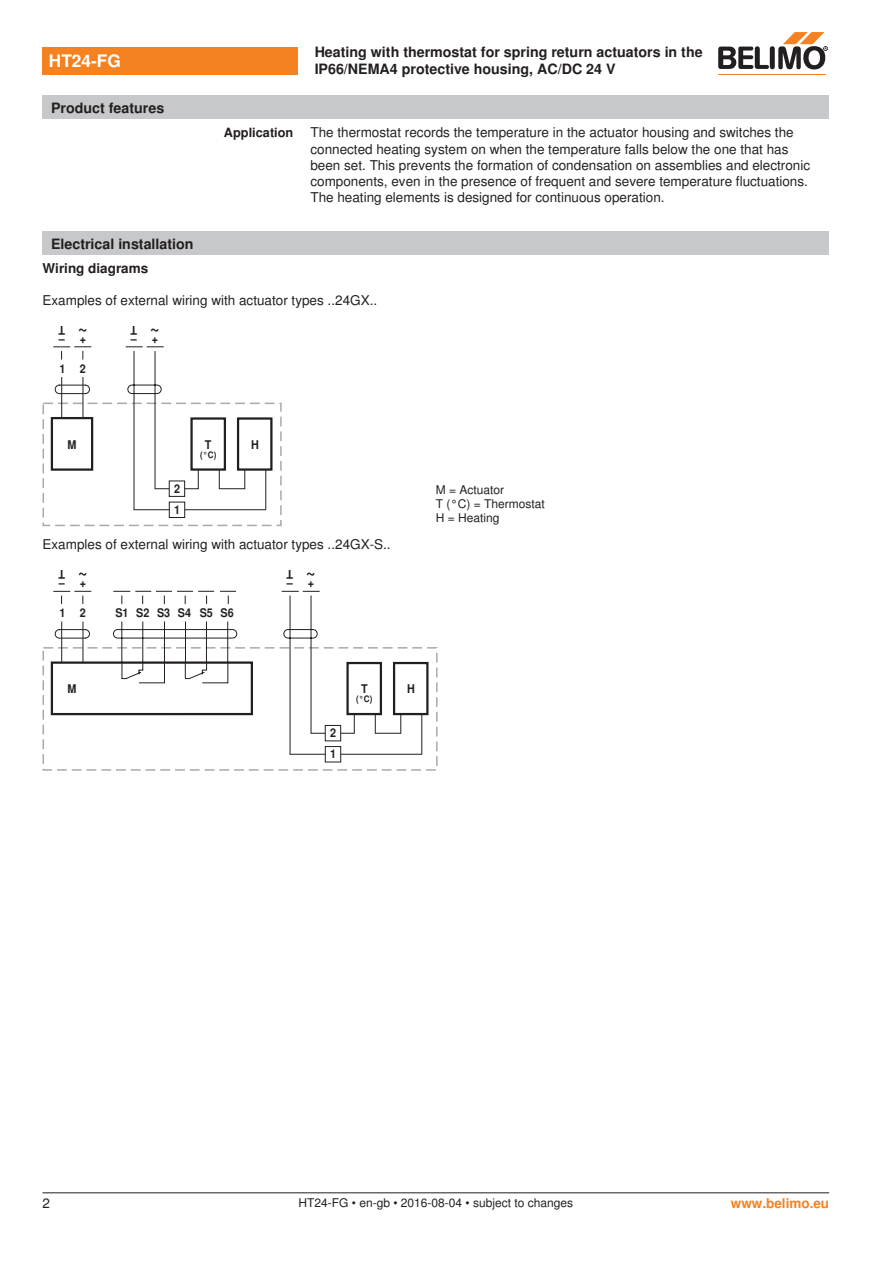
<style>
.page{position:relative;width:893px;height:1263px;background:#fff}
.page>*{position:absolute;margin:0;border:0;box-sizing:border-box;transform-origin:0 0}
.t1{font:700 18px "Nimbus Sans BEL";color:#231f20;scale:.9 1}
.t2{font:700 17.25px "Nimbus Sans BEL";color:#fff}
.t3{font:700 14.25px/17.1px "Nimbus Sans BEL";color:#231f20}
.Anschluss_Schema_Bas{font:13.5px/16.2px "Nimbus Sans BEL";color:#231f20}
.t4{font:700 13.5px "Nimbus Sans BEL";color:#231f20}
.Rechtsbündig_Footer{font:700 13.5px "Nimbus Sans BEL";color:#f58220}
.Rechtsbündig{font:700 12.75px "Nimbus Sans BEL";color:#231f20}
.Footer_EU_center{font:12px "Nimbus Sans BEL";color:#231f20}
.t5{font:700 12px/21.1px "Nimbus Sans BEL";color:#231f20;scale:.9 1}
.Anschluss_Schema_Bas-2{font:12px/14.4px "Nimbus Sans BEL";color:#231f20}
.t6{font:700 9px "Nimbus Sans BEL";color:#231f20;scale:.9 1}
</style>
<div class="page">
<div style="left:43px;top:232px;width:786px;height:23px;background:#c7c8ca"></div>
<div style="left:43px;top:403px;width:239px;height:123px;border:2px dashed #a8a9ad"></div>
<hr style="left:155px;top:488px;width:44px;height:1px;background:#231f20">
<hr style="left:134px;top:509px;width:132px;height:1px;background:#231f20">
<div style="left:190px;top:417px;width:36px;height:54px;border:2px solid #231f20"></div>
<svg style="left:198px;top:469px;width:1px;height:20px"></svg>
<div style="left:237px;top:417px;width:36px;height:54px;border:2px solid #231f20"></div>
<svg style="left:219px;top:469px;width:26px;height:20px"></svg>
<hr style="left:265px;top:470px;width:1px;height:40px;background:#231f20">
<div style="left:169px;top:481px;width:16px;height:16px;background:#fff;border:1px solid #231f20"></div>
<div style="left:169px;top:502px;width:16px;height:16px;background:#fff;border:1px solid #231f20"></div>
<svg style="left:125px;top:346px;width:39px;height:165px"></svg>
<hr style="left:61px;top:377px;width:1px;height:42px;background:#231f20">
<hr style="left:83px;top:377px;width:1px;height:42px;background:#231f20">
<svg style="left:53px;top:346px;width:38px;height:14px"></svg>
<div style="left:51px;top:417px;width:42px;height:54px;border:2px solid #231f20"></div>
<svg style="left:54px;top:384px;width:36px;height:10px"></svg>
<div style="left:43px;top:647px;width:395px;height:124px;border:2px dashed #a8a9ad"></div>
<hr style="left:311px;top:733px;width:44px;height:1px;background:#231f20">
<hr style="left:290px;top:754px;width:132px;height:1px;background:#231f20">
<div style="left:346px;top:662px;width:36px;height:53px;border:2px solid #231f20"></div>
<svg style="left:354px;top:714px;width:1px;height:19px"></svg>
<div style="left:393px;top:662px;width:36px;height:53px;border:2px solid #231f20"></div>
<svg style="left:375px;top:714px;width:26px;height:20px"></svg>
<hr style="left:421px;top:714px;width:1px;height:40px;background:#231f20">
<div style="left:325px;top:725px;width:16px;height:16px;background:#fff;border:1px solid #231f20"></div>
<div style="left:325px;top:746px;width:16px;height:16px;background:#fff;border:1px solid #231f20"></div>
<svg style="left:281px;top:591px;width:39px;height:164px"></svg>
<div style="left:51px;top:661px;width:202px;height:54px;border:2px solid #231f20"></div>
<svg style="left:53px;top:590px;width:185px;height:94px"></svg>
<div style="left:43px;top:47px;width:255px;height:27px;background:#f58220"></div>
<hr style="left:718px;top:74px;width:107px;height:1px;background:#f58220">
<svg style="left:718px;top:32px;width:110px;height:38px"></svg>
<div style="left:43px;top:96px;width:786px;height:23px;background:#c7c8ca"></div>
<hr style="left:43px;top:1192px;width:786px;height:1px;background:#231f20">
<p class="t2" style="left:49px;top:51px;width:73px">HT24-FG</p>
<p class="t3" style="left:315px;top:44px;width:389px">Heating with thermostat for spring return actuators in the<br>IP66/NEMA4 protective housing, AC/DC 24 V</p>
<p class="t3" style="left:51px;top:100px;width:115px">Product features</p>
<p class="Rechtsbündig" style="left:224px;top:125px;width:71px">Application</p>
<p class="Anschluss_Schema_Bas" style="left:310px;top:125px;width:501px">The thermostat records the temperature in the actuator housing and switches the connected heating system on when the temperature falls below the one that has been set. This prevents the formation of condensation on assemblies and electronic components, even in the presence of frequent and severe temperature fluctuations.</p>
<p class="Anschluss_Schema_Bas" style="left:310px;top:190px;width:356px">The heating elements is designed for continuous operation.</p>
<p class="t3" style="left:51px;top:236px;width:144px">Electrical installation</p>
<p class="t4" style="left:43px;top:261px;width:107px">Wiring diagrams</p>
<p class="Anschluss_Schema_Bas" style="left:43px;top:292px;width:336px">Examples of external wiring with actuator types ..24GX..</p>
<p class="t5" style="left:65px;top:339px;width:9px;rotate:-180deg">T</p>
<p class="t1" style="left:87px;top:339px;width:12px;rotate:-180deg">~</p>
<p class="t5" style="left:59px;top:359px;width:31px">1 2</p>
<p class="t5" style="left:59px;top:329px;width:32px">– +</p>
<p class="t5" style="left:137px;top:339px;width:9px;rotate:-180deg">T</p>
<p class="t1" style="left:159px;top:339px;width:12px;rotate:-180deg">~</p>
<p class="t5" style="left:131px;top:329px;width:32px">– +</p>
<p class="t5" style="left:67px;top:435px;width:11px">M</p>
<p class="t5" style="left:174px;top:479px;width:8px">2<br>1</p>
<p class="t5" style="left:205px;top:435px;width:9px">T</p>
<p class="t5" style="left:251px;top:435px;width:10px">H</p>
<p class="t6" style="left:200px;top:451px;width:19px">(°C)</p>
<p class="Anschluss_Schema_Bas" style="left:43px;top:537px;width:350px">Examples of external wiring with actuator types ..24GX-S..</p>
<p class="t5" style="left:65px;top:584px;width:9px;rotate:-180deg">T</p>
<p class="t1" style="left:87px;top:583px;width:12px;rotate:-180deg">~</p>
<p class="t5" style="left:59px;top:603px;width:31px">1 2</p>
<p class="t5" style="left:115px;top:603px;width:133px">S1 S2 S3 S4 S5 S6</p>
<p class="t5" style="left:59px;top:573px;width:32px">– +</p>
<p class="t5" style="left:293px;top:584px;width:9px;rotate:-180deg">T</p>
<p class="t1" style="left:315px;top:583px;width:12px;rotate:-180deg">~</p>
<p class="t5" style="left:287px;top:573px;width:32px">– +</p>
<p class="Anschluss_Schema_Bas-2" style="left:436px;top:482px;width:110px">M = Actuator<br>T (°C) = Thermostat<br>H = Heating</p>
<p class="t5" style="left:68px;top:679px;width:11px">M</p>
<p class="t5" style="left:330px;top:723px;width:8px">2<br>1</p>
<p class="t5" style="left:361px;top:679px;width:9px">T</p>
<p class="t5" style="left:407px;top:679px;width:10px">H</p>
<p class="t6" style="left:356px;top:695px;width:19px">(°C)</p>
<p class="Anschluss_Schema_Bas" style="left:43px;top:1196px;width:9px">2</p>
<p class="Footer_EU_center" style="left:298px;top:1196px;width:276px">HT24-FG • en-gb • 2016-08-04 • subject to changes</p>
<p class="Rechtsbündig_Footer" style="left:731px;top:1195px;width:100px">www.belimo.eu</p>
</div>
